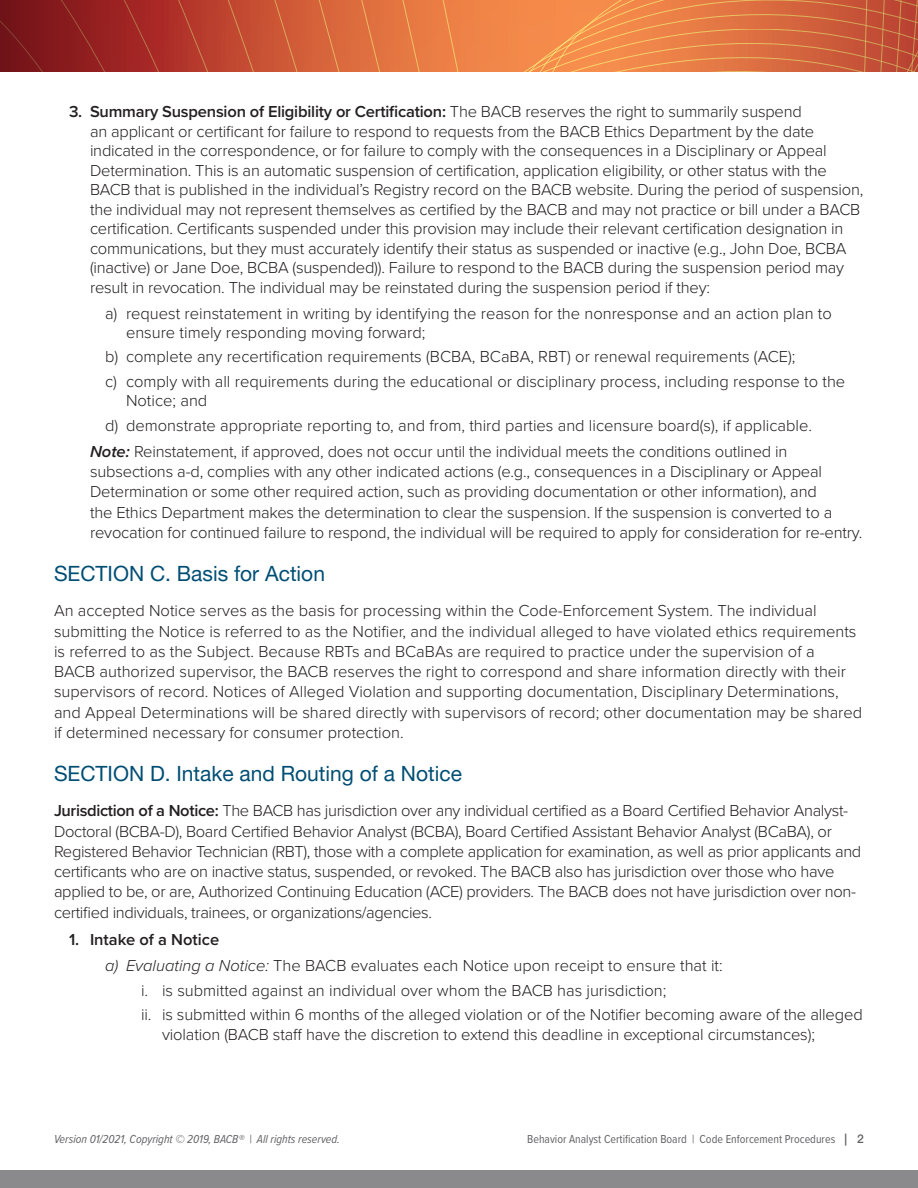
<style>
.page{position:relative;width:918px;height:1188px;background:#fff}
.page>*{position:absolute;margin:0;border:0;box-sizing:border-box;transform-origin:0 0}
.Section_Header{font:21px "Helvetica Neue LT Pro";color:#004e74}
.Body_Text{font:300 16.5px/20.2px "Proxima Nova";letter-spacing:-.01em;color:#231f20}
.t1{font:600 16.5px "Proxima Nova";color:#231f20}
.t2{font:12px "Proxima Nova Cond";color:#636366}
.t3{font:italic 12px "Proxima Nova Cond";color:#636366}
.s1{font-weight:600}
.s2{font-weight:600;font-style:italic}
.s3{font-style:italic}
.s4{font-family:"Helvetica Neue LT Pro";font-weight:500}
</style>
<div class="page">
<svg style="left:0;top:0;width:918px;height:72px;background:#ce603a"></svg>
<div style="left:0;top:1171px;width:918px;height:17px;background:#8a8a8d"></div>
<p class="Body_Text" style="left:90px;top:101px;width:775px;line-height:19.5px;text-indent:-21px"><span class="s1">3. Summary Suspension of Eligibility or Certification:</span> The BACB reserves the right to summarily suspend<br>an applicant or certificant for failure to respond to requests from the BACB Ethics Department by the date indicated in the correspondence, or for failure to comply with the consequences in a Disciplinary or Appeal Determination. This is an automatic suspension of certification, application eligibility, or other status with the BACB that is published in the individual’s Registry record on the BACB website. During the period of suspension, the individual may not represent themselves as certified by the BACB and may not practice or bill under a BACB certification. Certificants suspended under this provision may include their relevant certification designation in communications, but they must accurately identify their status as suspended or inactive (e.g., John Doe, BCBA (inactive) or Jane Doe, BCBA (suspended)). Failure to respond to the BACB during the suspension period may result in revocation. The individual may be reinstated during the suspension period if they:</p>
<p class="Body_Text" style="left:126px;top:303px;width:707px;line-height:18.8px;text-indent:-21px">a) request reinstatement in writing by identifying the reason for the nonresponse and an action plan to ensure timely responding moving forward;</p>
<p class="Body_Text" style="left:105px;top:346px;width:692px">b) complete any recertification requirements (BCBA, BCaBA, RBT) or renewal requirements (ACE);</p>
<p class="Body_Text" style="left:126px;top:371px;width:721px;line-height:18.8px;text-indent:-21px">c) comply with all requirements during the educational or disciplinary process, including response to the<br>Notice; and</p>
<p class="Body_Text" style="left:105px;top:414px;width:708px">d) demonstrate appropriate reporting to, and from, third parties and licensure board(s), if applicable.</p>
<p class="Body_Text" style="left:90px;top:440px;width:774px"><span class="s2">Note:</span> Reinstatement, if approved, does not occur until the individual meets the conditions outlined in subsections a-d, complies with any other indicated actions (e.g., consequences in a Disciplinary or Appeal Determination or some other required action, such as providing documentation or other information), and<br>the Ethics Department makes the determination to clear the suspension. If the suspension is converted to a revocation for continued failure to respond, the individual will be required to apply for consideration for re-entry.</p>
<p class="Section_Header" style="left:54px;top:561px;width:273px">SECTION C. Basis for Action</p>
<p class="Body_Text" style="left:54px;top:600px;width:810px">An accepted Notice serves as the basis for processing within the Code-Enforcement System. The individual submitting the Notice is referred to as the Notifier, and the individual alleged to have violated ethics requirements is referred to as the Subject. Because RBTs and BCaBAs are required to practice under the supervision of a<br>BACB authorized supervisor, the BACB reserves the right to correspond and share information directly with their supervisors of record. Notices of Alleged Violation and supporting documentation, Disciplinary Determinations, and Appeal Determinations will be shared directly with supervisors of record; other documentation may be shared if determined necessary for consumer protection.</p>
<p class="Section_Header" style="left:54px;top:761px;width:410px">SECTION D. Intake and Routing of a Notice</p>
<p class="Body_Text" style="left:54px;top:800px;width:809px"><span class="s1">Jurisdiction of a Notice:</span> The BACB has jurisdiction over any individual certified as a Board Certified Behavior Analyst-Doctoral (BCBA-D), Board Certified Behavior Analyst (BCBA), Board Certified Assistant Behavior Analyst (BCaBA), or Registered Behavior Technician (RBT), those with a complete application for examination, as well as prior applicants and certificants who are on inactive status, suspended, or revoked. The BACB also has jurisdiction over those who have applied to be, or are, Authorized Continuing Education (ACE) providers. The BACB does not have jurisdiction over non&shy;certified individuals, trainees, or organizations/agencies.</p>
<p class="t1" style="left:69px;top:927px;width:152px">1. Intake of a Notice</p>
<p class="Body_Text" style="left:105px;top:954px;width:619px"><span class="s3">a) Evaluating a Notice:</span> The BACB evaluates each Notice upon receipt to ensure that it:</p>
<p class="Body_Text" style="left:141px;top:980px;width:527px">i. is submitted against an individual over whom the BACB has jurisdiction;</p>
<p class="Body_Text" style="left:162px;top:1004px;width:702px;line-height:19.5px;text-indent:-21px">ii. is submitted within 6 months of the alleged violation or of the Notifier becoming aware of the alleged violation (BACB staff have the discretion to extend this deadline in exceptional circumstances);</p>
<p class="t3" style="left:54px;top:1131px;width:288px">Version 01/2021, Copyright © 2019, BACB® | All rights reserved.</p>
<p class="t2" style="left:527px;top:1131px;width:338px">Behavior Analyst Certification Board | Code Enforcement Procedures <span class="s4">| 2</span></p>
</div>
